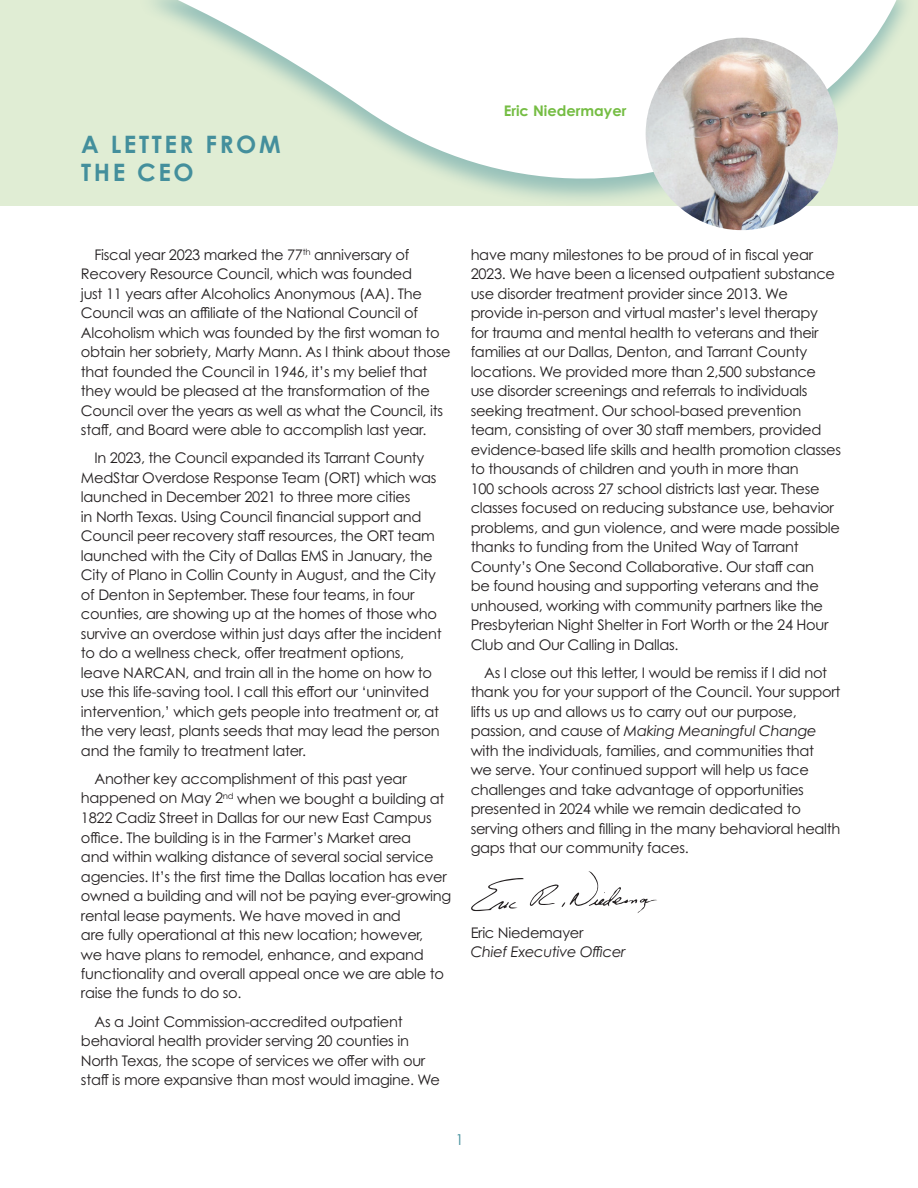
<style>
.page{position:relative;width:918px;height:1188px;background:#fff}
.page>*{position:absolute;margin:0;border:0;box-sizing:border-box;transform-origin:0 0}
.t1{font:700 24px/28.8px "Century Gothic Pro";letter-spacing:.11em;color:#448f9c}
.t2{font:15px "Century Gothic Pro";color:#448f9c}
.t3{font:14.7px/19.5px "Century Gothic Pro";letter-spacing:-.02em;color:#231f20}
.t4{font:italic 14.7px "Century Gothic Pro";letter-spacing:-.02em;color:#231f20}
.t5{font:700 14.7px "Century Gothic Pro";color:#75bd43}
.s1{font-style:italic}
</style>
<div class="page">
<svg style="left:0;top:0;width:917px;height:231px"></svg>
<svg style="left:917px;top:0;width:1px;height:206px"></svg>
<img style="left:646px;top:38px;width:192px;height:192px;border-radius:96px">
<svg style="left:471px;top:878px;width:53px;height:33px"></svg>
<svg style="left:530px;top:871px;width:127px;height:42px"></svg>
<h1 class="t1" style="left:81px;top:129px;width:201px">A LETTER FROM<br>THE CEO</h1>
<p class="t5" style="left:504px;top:102px;width:124px">Eric Niedermayer</p>
<p class="t3" style="left:81px;top:245px;width:371px;text-indent:14px">Fiscal year 2023 marked the 77<sup>th</sup> anniversary of Recovery Resource Council, which was founded<br>just 11 years after Alcoholics Anonymous (AA). The Council was an affiliate of the National Council of Alcoholism which was founded by the first woman to obtain her sobriety, Marty Mann. As I think about those that founded the Council in 1946, it’s my belief that they would be pleased at the transformation of the Council over the years as well as what the Council, its staff, and Board were able to accomplish last year.</p>
<p class="t3" style="left:81px;top:448px;width:362px;text-indent:13px">In 2023, the Council expanded its Tarrant County MedStar Overdose Response Team (ORT) which was launched in December 2021 to three more cities<br>in North Texas. Using Council financial support and Council peer recovery staff resources, the ORT team launched with the City of Dallas EMS in January, the City of Plano in Collin County in August, and the City of Denton in September. These four teams, in four counties, are showing up at the homes of those who survive an overdose within just days after the incident to do a wellness check, offer treatment options, leave NARCAN, and train all in the home on how to use this life-saving tool. I call this effort our ‘uninvited intervention,’ which gets people into treatment or, at the very least, plants seeds that may lead the person and the family to treatment later.</p>
<p class="t3" style="left:81px;top:769px;width:372px;text-indent:14px">Another key accomplishment of this past year happened on May 2<sup>nd</sup> when we bought a building at 1822 Cadiz Street in Dallas for our new East Campus office. The building is in the Farmer’s Market area<br>and within walking distance of several social service agencies. It’s the first time the Dallas location has ever owned a building and will not be paying ever-growing rental lease payments. We have moved in and<br>are fully operational at this new location; however,<br>we have plans to remodel, enhance, and expand functionality and overall appeal once we are able to raise the funds to do so.</p>
<p class="t3" style="left:81px;top:1011px;width:361px;text-indent:13px">As a Joint Commission-accredited outpatient behavioral health provider serving 20 counties in North Texas, the scope of services we offer with our staff is more expansive than most would imagine. We</p>
<p class="t3" style="left:471px;top:244px;width:372px">have many milestones to be proud of in fiscal year 2023. We have been a licensed outpatient substance use disorder treatment provider since 2013. We provide in-person and virtual master’s level therapy<br>for trauma and mental health to veterans and their families at our Dallas, Denton, and Tarrant County locations. We provided more than 2,500 substance use disorder screenings and referrals to individuals seeking treatment. Our school-based prevention team, consisting of over 30 staff members, provided evidence-based life skills and health promotion classes to thousands of children and youth in more than<br>100 schools across 27 school districts last year. These classes focused on reducing substance use, behavior problems, and gun violence, and were made possible thanks to funding from the United Way of Tarrant County’s One Second Collaborative. Our staff can<br>be found housing and supporting veterans and the unhoused, working with community partners like the Presbyterian Night Shelter in Fort Worth or the 24 Hour Club and Our Calling in Dallas.</p>
<p class="t3" style="left:471px;top:662px;width:371px;text-indent:13px">As I close out this letter, I would be remiss if I did not thank you for your support of the Council. Your support lifts us up and allows us to carry out our purpose, passion, and cause of <span class="s1">Making Meaningful Change </span>with the individuals, families, and communities that<br>we serve. Your continued support will help us face challenges and take advantage of opportunities presented in 2024 while we remain dedicated to serving others and filling in the many behavioral health gaps that our community faces.</p>
<p class="t3" style="left:471px;top:922px;width:114px">Eric Niedemayer</p>
<p class="t4" style="left:471px;top:943px;width:157px">Chief Executive Officer</p>
<p class="t2" style="left:455px;top:1130px;width:10px">1</p>
</div>
